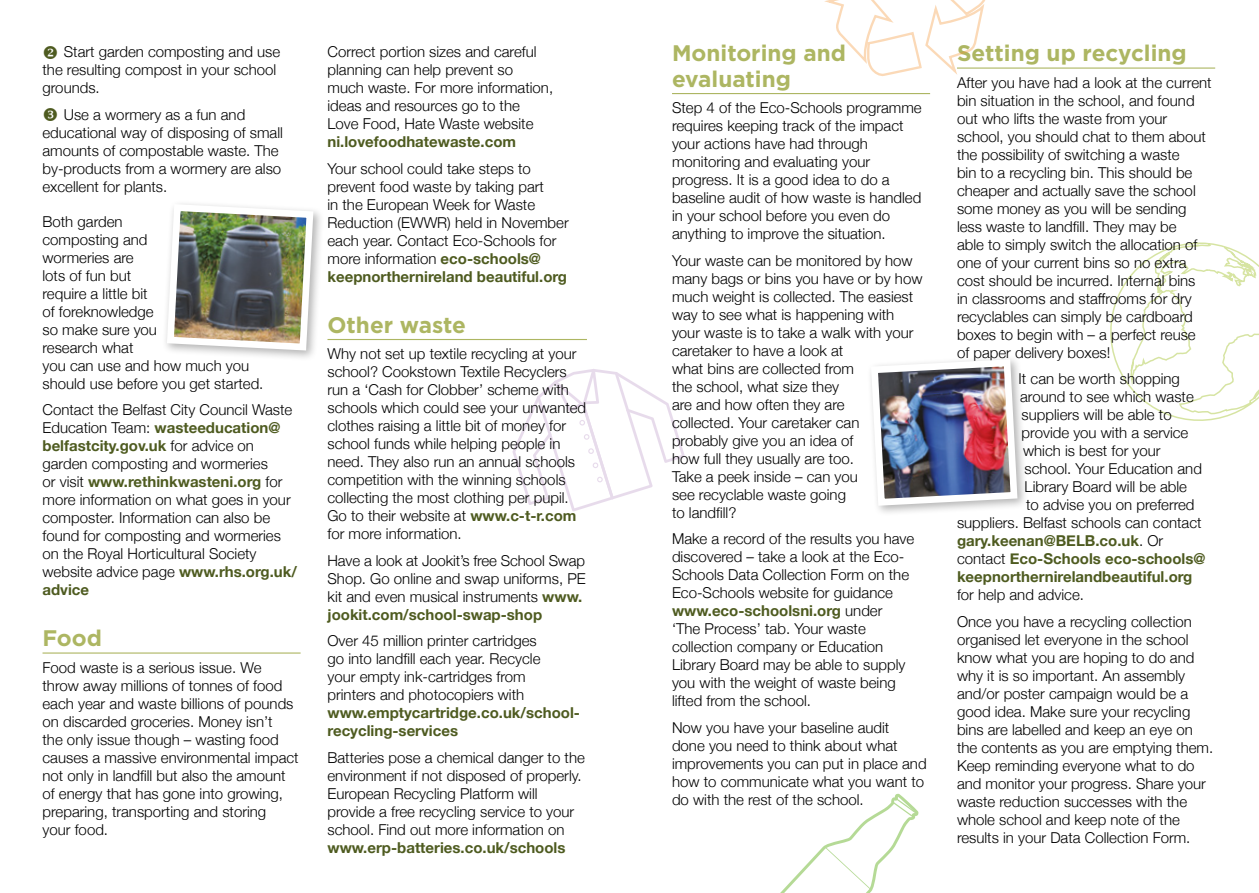
<style>
.page{position:relative;width:1259px;height:893px;background:#fff}
.page>*{position:absolute;margin:0;border:0;box-sizing:border-box;transform-origin:0 0}
.t1{font:700 22.5px/25.5px "Gotham";color:#adb662}
.t2{font:300 15px/18px "Helvetica Neue";color:#000}
.t3{font:700 15px/18px "Helvetica Neue";color:#4e5b20}
.s1{color:#4e5b20}
.s2{font-weight:700;color:#4e5b20}
.s3{font-weight:300;color:#000}
</style>
<div class="page">
<svg style="left:1110px;top:242px;width:149px;height:179px"></svg>
<svg style="left:512px;top:369px;width:173px;height:143px"></svg>
<hr style="left:43px;top:652px;width:258px;height:2px;background:#adb662">
<hr style="left:327px;top:339px;width:260px;height:1px;background:#adb662">
<hr style="left:672px;top:93px;width:258px;height:1px;background:#adb662">
<hr style="left:957px;top:68px;width:258px;height:1px;background:#adb662">
<div style="left:162px;top:199px;width:162px;height:162px;background:#000;opacity:.3"></div>
<img style="left:163px;top:201px;width:154px;height:153px">
<div style="left:866px;top:355px;width:162px;height:162px;background:#000;opacity:.3"></div>
<img style="left:867px;top:356px;width:154px;height:153px">
<svg style="left:780px;top:794px;width:138px;height:99px"></svg>
<svg style="left:824px;top:0;width:165px;height:76px"></svg>
<p class="t2" style="left:43px;top:42px;width:239px"><span class="s1">❖</span> Start garden composting and use the resulting compost in your school grounds.</p>
<p class="t2" style="left:43px;top:104px;width:242px;text-indent:21px">Use a wormery as a fun and educational way of disposing of small amounts of compostable waste. The by-products from a wormery are also excellent for plants.</p>
<p class="t2" style="left:43px;top:211px;width:222px">Both garden<br>composting and<br>wormeries are<br>lots of fun but<br>require a little bit<br>of foreknowledge<br>so make sure you<br>research what<br>you can use and how much you should use before you get started.</p>
<p class="t2" style="left:43px;top:400px;width:256px">Contact the Belfast City Council Waste Education Team: <span class="s2">wasteeducation@ belfastcity.gov.uk</span> for advice on garden composting and wormeries<br>or visit <span class="s2">www.rethinkwasteni.org</span> for more information on what goes in your composter. Information can also be found for composting and wormeries on the Royal Horticultural Society website advice page <span class="s2">www.rhs.org.uk/ advice</span></p>
<h1 class="t1" style="left:43px;top:625px;width:61px">Food</h1>
<p class="t2" style="left:43px;top:657px;width:258px">Food waste is a serious issue. We throw away millions of tonnes of food each year and waste billions of pounds on discarded groceries. Money isn’t<br>the only issue though – wasting food causes a massive environmental impact not only in landfill but also the amount of energy that has gone into growing, preparing, transporting and storing<br>your food.</p>
<p class="t2" style="left:327px;top:42px;width:227px">Correct portion sizes and careful planning can help prevent so much waste. For more information, ideas and resources go to the<br>Love Food, Hate Waste website</p>
<p class="t3" style="left:327px;top:133px;width:190px">ni.lovefoodhatewaste.com</p>
<p class="t2" style="left:327px;top:158px;width:243px">Your school could take steps to prevent food waste by taking part<br>in the European Week for Waste Reduction (EWWR) held in November each year. Contact Eco-Schools for more information <span class="s2">eco-schools@ keepnorthernireland beautiful.org</span></p>
<h1 class="t1" style="left:327px;top:311px;width:140px">Other waste</h1>
<p class="t2" style="left:327px;top:344px;width:260px">Why not set up textile recycling at your school? Cookstown Textile Recyclers run a ‘Cash for Clobber’ scheme with schools which could see your unwanted clothes raising a little bit of money for school funds while helping people in need. They also run an annual schools competition with the winning schools collecting the most clothing per pupil.<br>Go to their website at <span class="s2">www.c-t-r.com </span>for more information.</p>
<p class="t2" style="left:327px;top:550px;width:260px">Have a look at Jookit’s free School Swap Shop. Go online and swap uniforms, PE kit and even musical instruments <span class="s2">www. jookit.com/school-swap-shop</span></p>
<p class="t2" style="left:327px;top:631px;width:214px">Over 45 million printer cartridges go into landfill each year. Recycle your empty ink-cartridges from printers and photocopiers with</p>
<p class="t3" style="left:327px;top:704px;width:254px">www.emptycartridge.co.uk/school&shy;recycling-services</p>
<p class="t2" style="left:327px;top:747px;width:259px">Batteries pose a chemical danger to the environment if not disposed of properly.<br>European Recycling Platform will provide a free recycling service to your school. Find out more information on</p>
<p class="t3" style="left:327px;top:839px;width:240px">www.erp-batteries.co.uk/schools</p>
<h1 class="t1" style="left:672px;top:40px;width:175px">Monitoring and evaluating</h1>
<p class="t2" style="left:672px;top:98px;width:251px">Step 4 of the Eco-Schools programme requires keeping track of the impact your actions have had through monitoring and evaluating your progress. It is a good idea to do a baseline audit of how waste is handled in your school before you even do anything to improve the situation.</p>
<p class="t2" style="left:672px;top:250px;width:252px">Your waste can be monitored by how many bags or bins you have or by how much weight is collected. The easiest way to see what is happening with your waste is to take a walk with your caretaker to have a look at<br>what bins are collected from<br>the school, what size they<br>are and how often they are<br>collected. Your caretaker can<br>probably give you an idea of<br>how full they usually are too.<br>Take a peek inside – can you<br>see recyclable waste going<br>to landfill?</p>
<p class="t2" style="left:672px;top:529px;width:244px">Make a record of the results you have discovered – take a look at the Eco-<br>Schools Data Collection Form on the<br>Eco-Schools website for guidance <span class="s2">www.eco-schoolsni.org</span> under ‘The Process’ tab. Your waste collection company or Education<br>Library Board may be able to supply you with the weight of waste being lifted from the school.</p>
<p class="t2" style="left:672px;top:717px;width:256px">Now you have your baseline audit<br>done you need to think about what improvements you can put in place and how to communicate what you want to do with the rest of the school.</p>
<h1 class="t1" style="left:957px;top:40px;width:231px">Setting up recycling</h1>
<p class="t2" style="left:957px;top:72px;width:256px">After you have had a look at the current bin situation in the school, and found out who lifts the waste from your school, you should chat to them about the possibility of switching a waste<br>bin to a recycling bin. This should be cheaper and actually save the school some money as you will be sending less waste to landfill. They may be<br>able to simply switch the allocation of one of your current bins so no extra cost should be incurred. Internal bins<br>in classrooms and staffrooms for dry recyclables can simply be cardboard boxes to begin with – a perfect reuse of paper delivery boxes!</p>
<p class="t2" style="left:1018px;top:369px;width:163px">It can be worth shopping</p>
<p class="t2" style="left:1020px;top:387px;width:175px">around to see which waste</p>
<p class="t2" style="left:1021px;top:405px;width:152px">suppliers will be able to</p>
<p class="t2" style="left:1021px;top:423px;width:168px">provide you with a service</p>
<p class="t2" style="left:1023px;top:441px;width:139px">which is best for your</p>
<p class="t2" style="left:1024px;top:459px;width:179px">school. Your Education and</p>
<p class="t2" style="left:1024px;top:477px;width:164px">Library Board will be able</p>
<p class="t2" style="left:1026px;top:495px;width:170px">to advise you on preferred</p>
<p class="t2" style="left:957px;top:513px;width:246px">suppliers. Belfast schools can contact</p>
<p class="t3" style="left:957px;top:532px;width:208px">gary.keenan@BELB.co.uk<span class="s3">. Or</span></p>
<p class="t3" style="left:957px;top:550px;width:250px"><span class="s3">contact</span> Eco-Schools eco-schools@</p>
<p class="t3" style="left:957px;top:568px;width:237px">keepnorthernirelandbeautiful.org</p>
<p class="t2" style="left:957px;top:581px;width:236px;line-height:26.5px">for help and advice.<br>Once you have a recycling collection</p>
<p class="t2" style="left:957px;top:629px;width:258px">organised let everyone in the school know what you are hoping to do and why it is so important. An assembly and/or poster campaign would be a good idea. Make sure your recycling bins are labelled and keep an eye on the contents as you are emptying them.<br>Keep reminding everyone what to do and monitor your progress. Share your waste reduction successes with the whole school and keep note of the results in your Data Collection Form.</p>
</div>
